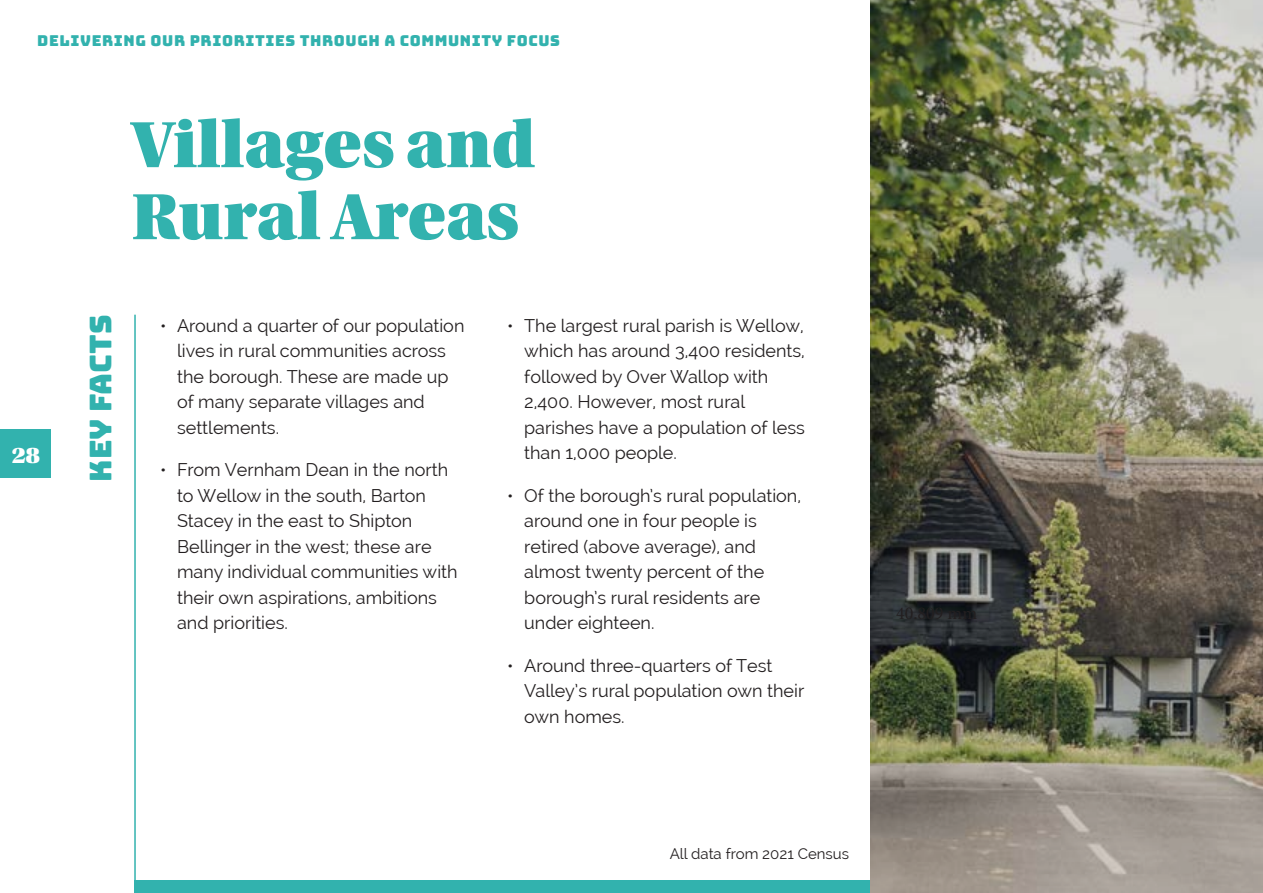
<style>
.page{position:relative;width:1263px;height:893px;background:#fff}
.page>*{position:absolute;margin:0;border:0;box-sizing:border-box;transform-origin:0 0}
.t1{font:69px/72px "Utopia Std Black Headline";color:#32b2ae}
.Pull_Quote_Lead_Text{font:30px "Bungee";color:#32b2ae}
.t2{font:24px "Utopia Std Black Headline";color:#fff}
.t3{font:18px/25.5px "Raleway";color:#231f20}
.Chapter_Title__for_R{font:15px "Bungee";letter-spacing:.04em;color:#32b2ae}
.t4{font:15px "Raleway";color:#231f20}
</style>
<div class="page">
<div style="left:134px;top:880px;width:753px;height:13px;background:#32b2ae"></div>
<hr style="left:134px;top:315px;width:2px;height:578px;background:#32b2ae">
<img style="left:871px;top:0;width:392px;height:893px">
<div style="left:0;top:429px;width:51px;height:49px;background:#32b2ae"></div>
<p class="Chapter_Title__for_R" style="left:37px;top:32px;width:524px">DELIVERING OUR PRIORITIES THROUGH A COMMUNITY FOCUS</p>
<h3 class="t2" style="left:12px;top:442px;width:30px">28</h3>
<p class="t1" style="left:132px;top:110px;width:405px">Villages and<br>Rural Areas</p>
<p class="Pull_Quote_Lead_Text" style="left:83px;top:482px;width:169px;rotate:-90deg">Key FActs</p>
<p class="t3" style="left:177px;top:312px;width:289px;text-indent:-17px">• Around a quarter of our population lives in rural communities across the borough. These are made up of many separate villages and settlements.</p>
<p class="t3" style="left:177px;top:457px;width:282px;text-indent:-17px">• From Vernham Dean in the north to Wellow in the south, Barton<br>Stacey in the east to Shipton<br>Bellinger in the west; these are many individual communities with their own aspirations, ambitions and priorities.</p>
<p class="t3" style="left:524px;top:312px;width:282px;text-indent:-17px">• The largest rural parish is Wellow, which has around 3,400 residents, followed by Over Wallop with<br>2,400. However, most rural parishes have a population of less than 1,000 people.</p>
<p class="t3" style="left:524px;top:482px;width:278px;text-indent:-17px">• Of the borough’s rural population, around one in four people is retired (above average), and almost twenty percent of the borough’s rural residents are under eighteen.</p>
<p class="t3" style="left:524px;top:652px;width:282px;text-indent:-17px">• Around three-quarters of Test<br>Valley’s rural population own their own homes.</p>
<p class="t4" style="left:670px;top:845px;width:181px">All data from 2021 Census</p>
</div>
